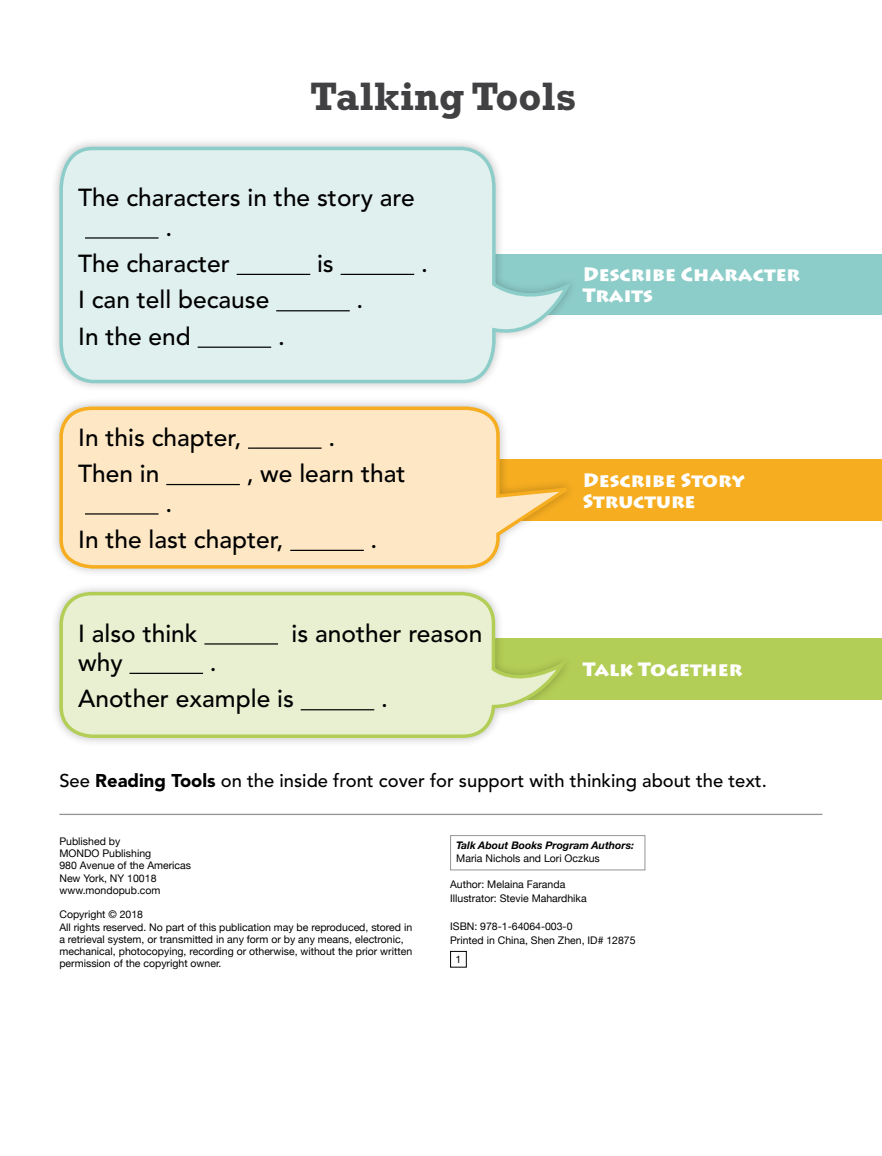
<style>
.page{position:relative;width:882px;height:1156px;background:#fff}
.page>*{position:absolute;margin:0;border:0;box-sizing:border-box;transform-origin:0 0}
.t1{font:700 40.25px "Rockwell";color:#414042}
.t2{font:500 24.5px/36.4px "Avenir";color:#000}
.t3{font:900 19.25px/21px "Lithos Pro";color:#fff}
.t4{font:500 18.38px "Avenir";color:#000}
.t5{font:10.5px/12.2px "Helvetica Neue";color:#000}
.t6{font:italic 700 10.5px "Helvetica Neue CE";color:#000}
.s1{font-weight:900}
</style>
<div class="page">
<div style="left:484px;top:254px;width:397px;height:61px;background:#8dcdc9"></div>
<div style="left:484px;top:460px;width:397px;height:61px;background:#f6ad20"></div>
<div style="left:484px;top:638px;width:397px;height:61px;background:#b3ce56"></div>
<div style="left:50px;top:137px;width:528px;height:256px;background:#000;opacity:.25"></div>
<svg style="left:58px;top:145px;width:512px;height:240px;background:#ddeeec"></svg>
<div style="left:50px;top:397px;width:526px;height:181px;background:#000;opacity:.25"></div>
<svg style="left:58px;top:405px;width:522px;height:165px;background:#fbe3ba"></svg>
<div style="left:50px;top:582px;width:524px;height:165px;background:#000;opacity:.25"></div>
<svg style="left:58px;top:590px;width:507px;height:150px;background:#e4ecc9"></svg>
<hr style="left:85px;top:237px;width:73px;height:2px;background:#000">
<hr style="left:237px;top:274px;width:73px;height:1px;background:#000">
<hr style="left:340px;top:274px;width:74px;height:1px;background:#000">
<hr style="left:276px;top:310px;width:74px;height:1px;background:#000">
<hr style="left:198px;top:347px;width:73px;height:1px;background:#000">
<hr style="left:248px;top:447px;width:73px;height:2px;background:#000">
<hr style="left:166px;top:484px;width:74px;height:1px;background:#000">
<hr style="left:85px;top:513px;width:73px;height:1px;background:#000">
<hr style="left:290px;top:550px;width:74px;height:1px;background:#000">
<hr style="left:204px;top:643px;width:74px;height:1px;background:#000">
<hr style="left:129px;top:673px;width:74px;height:1px;background:#000">
<hr style="left:301px;top:709px;width:73px;height:1px;background:#000">
<hr style="left:59px;top:814px;width:763px;height:1px;background:#939598">
<div style="left:450px;top:835px;width:195px;height:35px;border:1px solid #939598"></div>
<div style="left:450px;top:951px;width:16px;height:16px;border:1px solid #000"></div>
<h1 class="t1" style="left:310px;top:73px;width:267px">Talking Tools</h1>
<h2 class="t2" style="left:165px;top:184px;width:251px;line-height:29.4px;text-indent:-87px">The characters in the story are .</h2>
<h2 class="t2" style="left:78px;top:246px;width:153px">The character</h2>
<h2 class="t2" style="left:317px;top:246px;width:18px">is</h2>
<h2 class="t2" style="left:78px;top:282px;width:193px">I can tell because</h2>
<h2 class="t2" style="left:78px;top:319px;width:114px">In the end</h2>
<h2 class="t2" style="left:278px;top:319px;width:8px">.</h2>
<h2 class="t2" style="left:356px;top:282px;width:8px">.</h2>
<h2 class="t2" style="left:421px;top:246px;width:8px">.</h2>
<h2 class="t2" style="left:78px;top:420px;width:164px">In this chapter,</h2>
<h2 class="t2" style="left:328px;top:420px;width:8px">.</h2>
<h2 class="t2" style="left:78px;top:456px;width:83px">Then in</h2>
<h2 class="t2" style="left:246px;top:456px;width:160px">, we learn that</h2>
<h2 class="t2" style="left:78px;top:485px;width:207px;text-indent:87px">.<br>In the last chapter,</h2>
<h2 class="t2" style="left:370px;top:522px;width:8px">.</h2>
<h2 class="t2" style="left:78px;top:615px;width:121px">I also think</h2>
<h2 class="t2" style="left:291px;top:615px;width:192px">is another reason</h2>
<h2 class="t2" style="left:78px;top:645px;width:46px">why</h2>
<h2 class="t2" style="left:78px;top:645px;width:217px;text-indent:132px">.<br>Another example is</h2>
<h2 class="t2" style="left:381px;top:681px;width:8px">.</h2>
<h3 class="t3" style="left:582px;top:264px;width:219px">Describe Character<br>Traits</h3>
<h3 class="t3" style="left:582px;top:470px;width:164px">Describe Story<br>Structure</h3>
<h3 class="t3" style="left:582px;top:659px;width:161px">Talk Together</h3>
<h3 class="t4" style="left:59px;top:770px;width:708px">See <span class="s1">Reading Tools</span> on the inside front cover for support with thinking about the text.</h3>
<p class="t5" style="left:59px;top:835px;width:133px">Published by<br>MONDO Publishing<br>980 Avenue of the Americas<br>New York, NY 10018 www.mondopub.com</p>
<p class="t5" style="left:59px;top:909px;width:354px">Copyright © 2018<br>All rights reserved. No part of this publication may be reproduced, stored in a retrieval system, or transmitted in any form or by any means, electronic, mechanical, photocopying, recording or otherwise, without the prior written permission of the copyright owner.</p>
<p class="t6" style="left:456px;top:839px;width:179px">Talk About Books Program Authors:</p>
<p class="t5" style="left:456px;top:852px;width:145px">Maria Nichols and Lori Oczkus</p>
<p class="t5" style="left:450px;top:877px;width:138px;line-height:14px">Author: Melaina Faranda<br>Illustrator: Stevie Mahardhika</p>
<p class="t5" style="left:450px;top:919px;width:187px;line-height:14px">ISBN: 978-1-64064-003-0<br>Printed in China, Shen Zhen, ID# 12875</p>
<p class="t5" style="left:455px;top:953px;width:7px">1</p>
</div>
